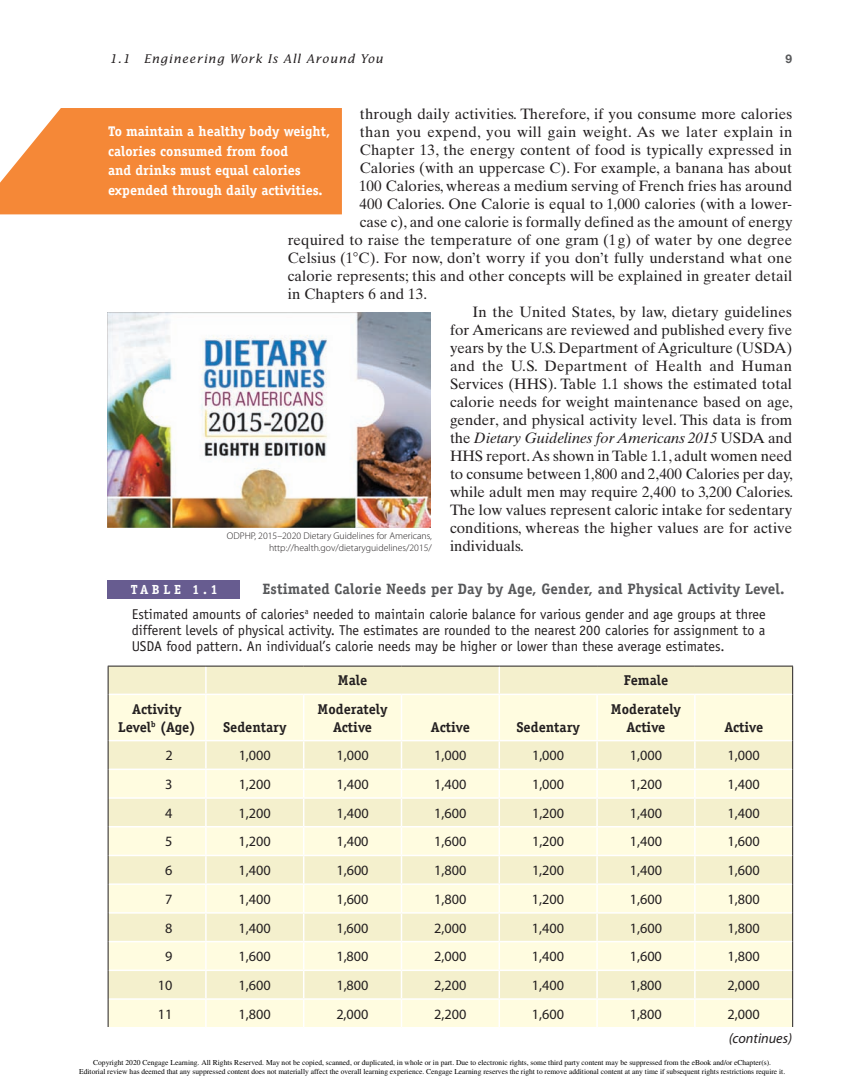
<style>
.page{position:relative;width:864px;height:1081px;background:#fff}
.page>*{position:absolute;margin:0;border:0;box-sizing:border-box;transform-origin:0 0}
.t1{font:15px "Times Ten LT Std";letter-spacing:.005em;color:#231f20}
.t2{font:700 15px "Officina Serif Std";letter-spacing:.01em;color:#57585a}
.t3{font:italic 15px "Times Ten LT Std";letter-spacing:-.005em;color:#231f20}
.t4{font:14.25px "Myriad Pro";color:#231f20}
.t5{font:14.25px/15.8px "Officina Sans Std";color:#231f20;text-align:justify}
.t6{font:700 14.25px/18px "Officina Serif Std";color:#231f20;text-align:center}
.t7{font:italic 14.25px/24.2px "Myriad Pro";color:#231f20}
.t8{font:700 14.1px/19.6px "Officina Serif Std";color:#fff}
.t9{font:700 13.2px "Officina Serif Std";color:#fff}
.t10{font:italic 12px "Lucida Std";letter-spacing:.07em;color:#231f20}
.t11{font:700 12px "Helvetica Neue LT Std";color:#57585a}
.t12{font:300 9.75px/12px "Myriad Pro";color:#231f20;text-align:right}
.t13{font:7.5px/9.6px "Times";color:#000;text-align:center}
.s1{font-style:normal}
.s2{font-size:15px;color:#57585a}
.s3{font-family:"Officina Serif Std"}
</style>
<div class="page">
<svg style="left:0;top:108px;width:342px;height:106px;background:#f59045"></svg>
<img style="left:108px;top:312px;width:322px;height:215px">
<div style="left:108px;top:580px;width:132px;height:18px;background:#675c90"></div>
<hr style="left:108px;top:665px;width:98px;height:1px;background:#231f20">
<hr style="left:206px;top:665px;width:97px;height:1px;background:#231f20">
<hr style="left:303px;top:665px;width:98px;height:1px;background:#231f20">
<hr style="left:401px;top:665px;width:98px;height:1px;background:#231f20">
<hr style="left:499px;top:665px;width:98px;height:1px;background:#231f20">
<hr style="left:597px;top:665px;width:97px;height:1px;background:#231f20">
<hr style="left:694px;top:665px;width:98px;height:1px;background:#231f20">
<svg style="left:108px;top:666px;width:685px;height:360px;background:#f9f6d8"></svg>
<hr style="left:108px;top:694px;width:1px;height:46px;background:#231f20">
<hr style="left:792px;top:694px;width:1px;height:46px;background:#231f20">
<p class="t10" style="left:109px;top:51px;width:275px">1.1 Engineering Work Is All Around You</p>
<p class="t11" style="left:785px;top:51px;width:8px">9</p>
<p class="t1" style="left:360px;top:104px;width:433px">through daily activities. Therefore, if you consume more calories</p>
<p class="t1" style="left:360px;top:122px;width:434px">than you expend, you will gain weight. As we later explain in</p>
<p class="t1" style="left:360px;top:140px;width:433px">Chapter 13, the energy content of food is typically expressed in</p>
<p class="t1" style="left:360px;top:158px;width:434px">Calories (with an uppercase C). For example, a banana has about</p>
<p class="t1" style="left:359px;top:176px;width:434px">100 Calories, whereas a medium serving of French fries has around</p>
<p class="t1" style="left:359px;top:194px;width:434px">400 Calories. One Calorie is equal to 1,000 calories (with a lower-</p>
<p class="t1" style="left:360px;top:212px;width:434px">case c), and one calorie is formally defined as the amount of energy</p>
<p class="t1" style="left:288px;top:230px;width:505px">required to raise the temperature of one gram (1g) of water by one degree</p>
<p class="t1" style="left:288px;top:248px;width:505px">Celsius (1 C). For now, don’t worry if you don’t fully understand what one</p>
<p class="t1" style="left:288px;top:266px;width:505px">calorie represents; this and other concepts will be explained in greater detail</p>
<p class="t1" style="left:288px;top:284px;width:141px">in Chapters 6 and 13.</p>
<p class="t1" style="left:472px;top:302px;width:321px">In the United States, by law, dietary guidelines</p>
<p class="t1" style="left:450px;top:320px;width:343px">for Americans are reviewed and published every five</p>
<p class="t1" style="left:450px;top:338px;width:344px">years by the U.S. Department of Agriculture (USDA)</p>
<p class="t1" style="left:450px;top:356px;width:343px">and the U.S. Department of Health and Human</p>
<p class="t1" style="left:450px;top:374px;width:343px">Services (HHS). Table 1.1 shows the estimated total</p>
<p class="t1" style="left:450px;top:392px;width:344px">calorie needs for weight maintenance based on age,</p>
<p class="t1" style="left:450px;top:410px;width:344px">gender, and physical activity level. This data is from</p>
<p class="t3" style="left:450px;top:429px;width:343px"><span class="s1">the</span> Dietary Guidelines for Americans 2015 <span class="s1">USDA and</span></p>
<p class="t1" style="left:450px;top:446px;width:343px">HHS report. As shown in Table 1.1, adult women need</p>
<p class="t1" style="left:450px;top:464px;width:344px">to consume between 1,800 and 2,400 Calories per day,</p>
<p class="t1" style="left:450px;top:482px;width:344px">while adult men may require 2,400 to 3,200 Calories.</p>
<p class="t1" style="left:450px;top:500px;width:343px">The low values represent caloric intake for sedentary</p>
<p class="t1" style="left:450px;top:518px;width:344px">conditions, whereas the higher values are for active</p>
<p class="t1" style="left:450px;top:536px;width:75px">individuals.</p>
<p class="t8" style="left:108px;top:121px;width:223px">To maintain a healthy body weight, calories consumed from food<br>and drinks must equal calories expended through daily activities.</p>
<p class="t12" style="left:227px;top:530px;width:206px">ODPHP, 2015–2020 Dietary Guidelines for Americans, http://health.gov/dietaryguidelines/2015/</p>
<p class="t9" style="left:108px;top:581px;width:14px">TAB</p>
<p class="t9" style="left:163px;top:581px;width:84px">LE 1.1 <span class="s2">E</span></p>
<p class="t2" style="left:270px;top:579px;width:515px">stimated Calorie Needs per Day by Age, Gender, and Physical Activity Level.</p>
<p class="t5" style="left:132px;top:606px;width:635px">Estimated amounts of calories<sup>a</sup> needed to maintain calorie balance for various gender and age groups at three different levels of physical activity. The estimates are rounded to the nearest <span class="s3">200</span> calories for assignment to a USDA food pattern. An individual’s calorie needs may be higher or lower than these average estimates.</p>
<p class="t6" style="left:338px;top:671px;width:31px">Male</p>
<p class="t6" style="left:623px;top:671px;width:46px">Female</p>
<p class="t6" style="left:118px;top:699px;width:79px">Activity<br>Level<sup>b</sup> (Age)</p>
<p class="t6" style="left:317px;top:699px;width:71px">Moderately<br>Active</p>
<p class="t6" style="left:610px;top:699px;width:71px">Moderately<br>Active</p>
<p class="t6" style="left:431px;top:717px;width:40px">Active</p>
<p class="t6" style="left:516px;top:717px;width:65px">Sedentary</p>
<p class="t6" style="left:724px;top:717px;width:40px">Active</p>
<p class="t6" style="left:223px;top:717px;width:65px">Sedentary</p>
<p class="t4" style="left:165px;top:746px;width:9px">2</p>
<p class="t4" style="left:238px;top:746px;width:34px">1,000</p>
<p class="t4" style="left:336px;top:746px;width:34px">1,000</p>
<p class="t4" style="left:434px;top:746px;width:34px">1,000</p>
<p class="t4" style="left:532px;top:746px;width:34px">1,000</p>
<p class="t4" style="left:629px;top:746px;width:34px">1,000</p>
<p class="t4" style="left:727px;top:746px;width:34px">1,000</p>
<p class="t4" style="left:165px;top:775px;width:9px">3</p>
<p class="t4" style="left:238px;top:775px;width:34px">1,200</p>
<p class="t4" style="left:336px;top:775px;width:34px">1,400</p>
<p class="t4" style="left:434px;top:775px;width:34px">1,400</p>
<p class="t4" style="left:532px;top:775px;width:34px">1,000</p>
<p class="t4" style="left:629px;top:775px;width:34px">1,200</p>
<p class="t4" style="left:727px;top:775px;width:34px">1,400</p>
<p class="t4" style="left:165px;top:803px;width:9px">4</p>
<p class="t4" style="left:238px;top:803px;width:34px">1,200</p>
<p class="t4" style="left:336px;top:803px;width:34px">1,400</p>
<p class="t4" style="left:434px;top:803px;width:34px">1,600</p>
<p class="t4" style="left:532px;top:803px;width:34px">1,200</p>
<p class="t4" style="left:629px;top:803px;width:34px">1,400</p>
<p class="t4" style="left:727px;top:803px;width:34px">1,400</p>
<p class="t4" style="left:165px;top:832px;width:9px">5</p>
<p class="t4" style="left:238px;top:832px;width:34px">1,200</p>
<p class="t4" style="left:336px;top:832px;width:34px">1,400</p>
<p class="t4" style="left:434px;top:832px;width:34px">1,600</p>
<p class="t4" style="left:532px;top:832px;width:34px">1,200</p>
<p class="t4" style="left:629px;top:832px;width:34px">1,400</p>
<p class="t4" style="left:727px;top:832px;width:34px">1,600</p>
<p class="t4" style="left:165px;top:861px;width:9px">6</p>
<p class="t4" style="left:238px;top:861px;width:34px">1,400</p>
<p class="t4" style="left:336px;top:861px;width:34px">1,600</p>
<p class="t4" style="left:434px;top:861px;width:34px">1,800</p>
<p class="t4" style="left:532px;top:861px;width:34px">1,200</p>
<p class="t4" style="left:629px;top:861px;width:34px">1,400</p>
<p class="t4" style="left:727px;top:861px;width:34px">1,600</p>
<p class="t4" style="left:165px;top:889px;width:9px">7</p>
<p class="t4" style="left:238px;top:889px;width:34px">1,400</p>
<p class="t4" style="left:336px;top:889px;width:34px">1,600</p>
<p class="t4" style="left:434px;top:889px;width:34px">1,800</p>
<p class="t4" style="left:532px;top:889px;width:34px">1,200</p>
<p class="t4" style="left:629px;top:889px;width:34px">1,600</p>
<p class="t4" style="left:727px;top:889px;width:34px">1,800</p>
<p class="t4" style="left:165px;top:918px;width:9px">8</p>
<p class="t4" style="left:238px;top:918px;width:34px">1,400</p>
<p class="t4" style="left:336px;top:918px;width:34px">1,600</p>
<p class="t4" style="left:434px;top:918px;width:34px">2,000</p>
<p class="t4" style="left:532px;top:918px;width:34px">1,400</p>
<p class="t4" style="left:629px;top:918px;width:34px">1,600</p>
<p class="t4" style="left:727px;top:918px;width:34px">1,800</p>
<p class="t4" style="left:165px;top:947px;width:9px">9</p>
<p class="t4" style="left:238px;top:947px;width:34px">1,600</p>
<p class="t4" style="left:336px;top:947px;width:34px">1,800</p>
<p class="t4" style="left:434px;top:947px;width:34px">2,000</p>
<p class="t4" style="left:532px;top:947px;width:34px">1,400</p>
<p class="t4" style="left:629px;top:947px;width:34px">1,600</p>
<p class="t4" style="left:727px;top:947px;width:34px">1,800</p>
<p class="t4" style="left:158px;top:976px;width:16px">10</p>
<p class="t4" style="left:238px;top:976px;width:34px">1,600</p>
<p class="t4" style="left:336px;top:976px;width:34px">1,800</p>
<p class="t4" style="left:434px;top:976px;width:34px">2,200</p>
<p class="t4" style="left:532px;top:976px;width:34px">1,400</p>
<p class="t4" style="left:629px;top:976px;width:34px">1,800</p>
<p class="t4" style="left:727px;top:976px;width:34px">2,000</p>
<p class="t4" style="left:158px;top:1004px;width:16px">11</p>
<p class="t4" style="left:238px;top:1004px;width:34px">1,800</p>
<p class="t4" style="left:336px;top:1004px;width:34px">2,000</p>
<p class="t4" style="left:434px;top:1004px;width:34px">2,200</p>
<p class="t4" style="left:531px;top:1004px;width:34px">1,600</p>
<p class="t4" style="left:629px;top:1004px;width:34px">1,800</p>
<p class="t7" style="left:727px;top:1001px;width:66px"><span class="s1">2,000 </span>(continues)</p>
<p class="t13" style="left:79px;top:1056px;width:707px">Copyright 2020 Cengage Learning. All Rights Reserved. May not be copied, scanned, or duplicated, in whole or in part. Due to electronic rights, some third party content may be suppressed from the eBook and/or eChapter(s).<br>Editorial review has deemed that any suppressed content does not materially affect the overall learning experience. Cengage Learning reserves the right to remove additional content at any time if subsequent rights restrictions require it.</p>
</div>
